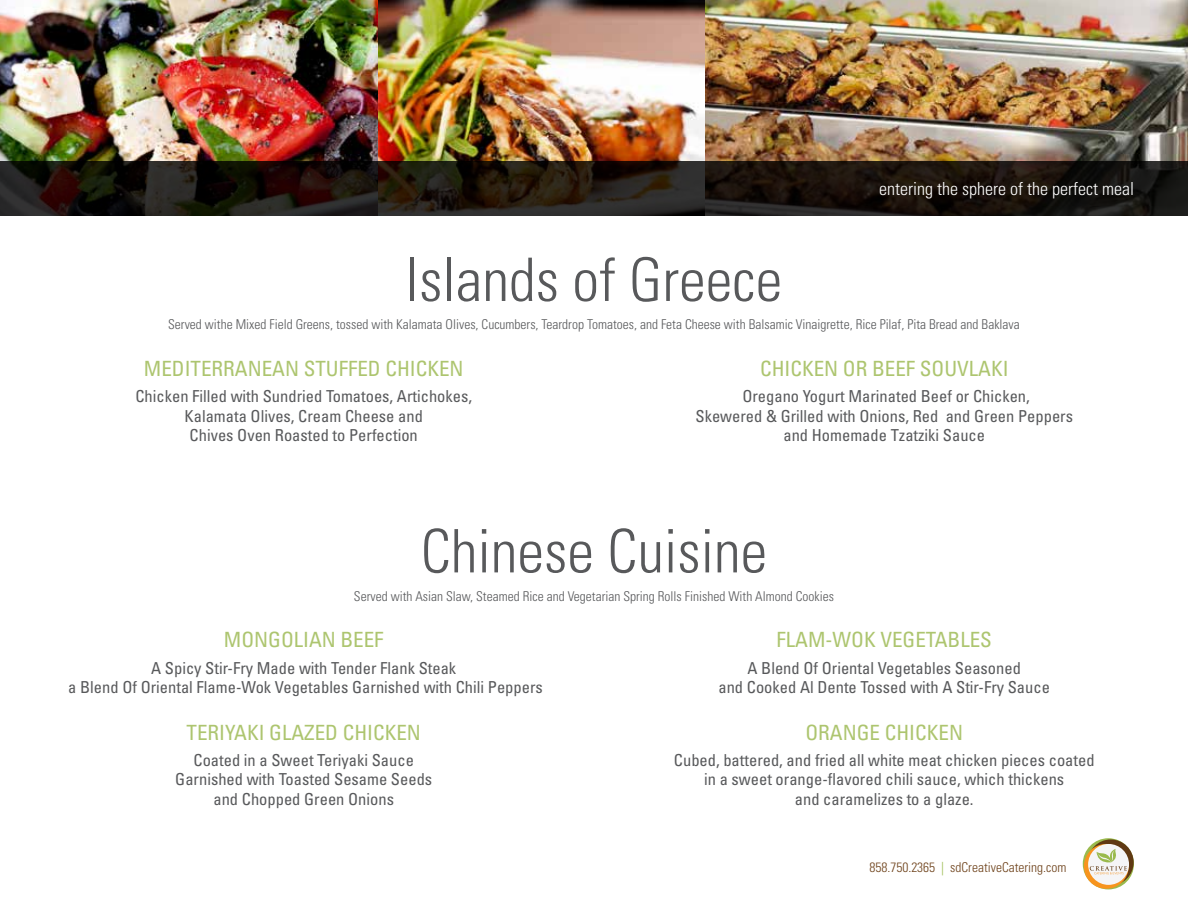
<style>
.page{position:relative;width:1188px;height:918px;background:#fff}
.page>*{position:absolute;margin:0;border:0;box-sizing:border-box;transform-origin:0 0}
.t1{font:300 condensed 60px "Univers";color:#58595b}
.t2{font:condensed 21px "Univers";color:#adc56f}
.t3{font:300 condensed 18px "Univers";color:#fff}
.t4{font:condensed 16.5px/19.5px "Univers";color:#58595b;text-align:center}
.t5{font:300 condensed 13.5px "Univers";color:#58595b}
.t6{font:300 condensed 13.5px "Univers";color:#6e421b}
.s1{color:#9aba4d}
</style>
<div class="page">
<svg style="left:1083px;top:838px;width:51px;height:51px"></svg>
<svg style="left:1088px;top:839px;width:46px;height:46px"></svg>
<svg style="left:1084px;top:844px;width:45px;height:45px"></svg>
<div style="left:1088px;top:844px;width:41px;height:41px;background:#f5f5f6;border-radius:50%"></div>
<svg style="left:1090px;top:849px;width:37px;height:25px"></svg>
<img style="left:704px;top:0;width:484px;height:161px">
<img style="left:0;top:0;width:378px;height:161px">
<img style="left:378px;top:0;width:326px;height:161px">
<svg style="left:0;top:161px;width:1188px;height:55px;background:#1d1711"></svg>
<p class="t3" style="left:879px;top:177px;width:256px">entering the sphere of the perfect meal</p>
<h1 class="t1" style="left:406px;top:244px;width:378px">Islands of Greece</h1>
<p class="t5" style="left:168px;top:317px;width:853px">Served withe Mixed Field Greens, tossed with Kalamata Olives, Cucumbers, Teardrop Tomatoes, and Feta Cheese with Balsamic Vinaigrette, Rice Pilaf, Pita Bread and Baklava</p>
<p class="t2" style="left:144px;top:355px;width:321px">MEDITERRANEAN STUFFED CHICKEN</p>
<p class="t4" style="left:135px;top:386px;width:338px">Chicken Filled with Sundried Tomatoes, Artichokes,<br>Kalamata Olives, Cream Cheese and<br>Chives Oven Roasted to Perfection</p>
<p class="t2" style="left:760px;top:355px;width:250px">CHICKEN OR BEEF SOUVLAKI</p>
<p class="t4" style="left:696px;top:386px;width:379px">Oregano Yogurt Marinated Beef or Chicken,<br>Skewered &amp; Grilled with Onions, Red and Green Peppers and Homemade Tzatziki Sauce</p>
<h1 class="t1" style="left:421px;top:515px;width:348px">Chinese Cuisine</h1>
<p class="t5" style="left:354px;top:588px;width:482px">Served with Asian Slaw, Steamed Rice and Vegetarian Spring Rolls Finished With Almond Cookies</p>
<p class="t2" style="left:224px;top:627px;width:161px">MONGOLIAN BEEF</p>
<p class="t4" style="left:68px;top:658px;width:476px">A Spicy Stir-Fry Made with Tender Flank Steak<br>a Blend Of Oriental Flame-Wok Vegetables Garnished with Chili Peppers</p>
<p class="t2" style="left:187px;top:719px;width:236px">TERIYAKI GLAZED CHICKEN</p>
<p class="t4" style="left:175px;top:750px;width:258px">Coated in a Sweet Teriyaki Sauce<br>Garnished with Toasted Sesame Seeds and Chopped Green Onions</p>
<p class="t2" style="left:777px;top:627px;width:217px">FLAM-WOK VEGETABLES</p>
<p class="t4" style="left:718px;top:658px;width:333px">A Blend Of Oriental Vegetables Seasoned<br>and Cooked Al Dente Tossed with A Stir-Fry Sauce</p>
<p class="t2" style="left:805px;top:719px;width:159px">ORANGE CHICKEN</p>
<p class="t4" style="left:674px;top:750px;width:422px">Cubed, battered, and fried all white meat chicken pieces coated in a sweet orange-flavored chili sauce, which thickens<br>and caramelizes to a glaze.</p>
<p class="t6" style="left:869px;top:859px;width:199px">858.750.2365 <span class="s1">|</span> sdCreativeCatering.com</p>
</div>
